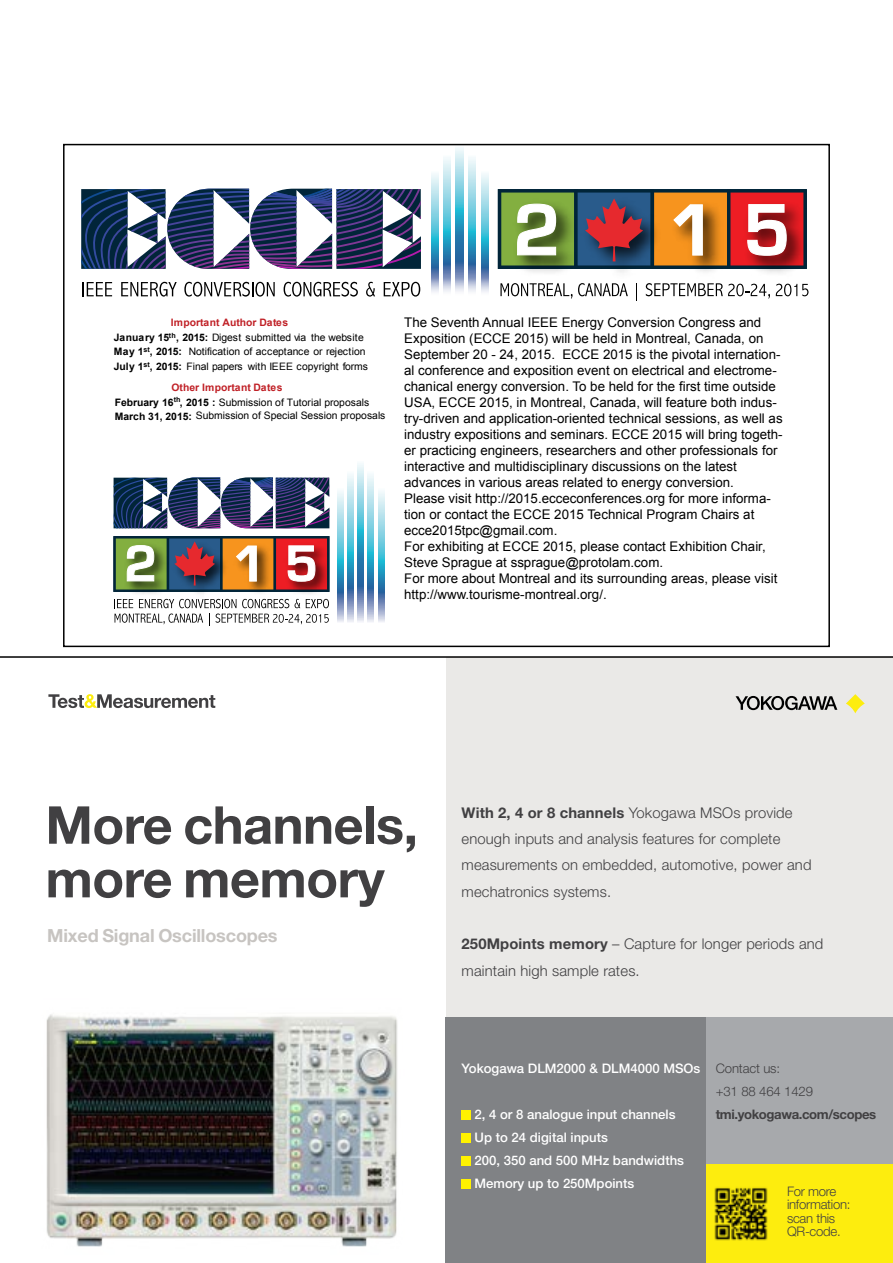
<style>
.page{position:relative;width:893px;height:1263px;background:#fff}
.page>*{position:absolute;margin:0;border:0;box-sizing:border-box;transform-origin:0 0}
.t1{font:700 52.2px/53.6px "Helvetica Neue LT Std";letter-spacing:-.01em;color:#414042}
.t2{font:700 18.15px "Helvetica Neue LT Std";letter-spacing:-.01em;color:#c7c4c1}
.t3{font:300 14.85px/26.2px "Helvetica Neue LT Std";letter-spacing:.01em;color:#414042}
.t4{font:13.35px/15.9px "Arial";color:#000}
.t5{font:500 13.2px/23px "Helvetica Neue LT Std";color:#fff}
.t6{font:300 13.2px/13.2px "Helvetica Neue LT Std";letter-spacing:-.02em;color:#414042}
.t7{font:700 13.2px "Helvetica Neue LT Std";letter-spacing:-.03em;color:#414042}
.t8{font:10.2px/14.5px "Arial";color:#010101}
.s1{font-weight:700;color:#c02026}
.s2{font-weight:700}
</style>
<div class="page">
<div style="left:446px;top:657px;width:447px;height:360px;background:#eae9e7"></div>
<svg style="left:48px;top:694px;width:167px;height:14px"></svg>
<svg style="left:735px;top:696px;width:102px;height:14px"></svg>
<svg style="left:846px;top:694px;width:19px;height:19px"></svg>
<img style="left:46px;top:1014px;width:352px;height:233px">
<div style="left:706px;top:1017px;width:187px;height:147px;background:#a7a9ac"></div>
<div style="left:699px;top:1164px;width:194px;height:99px;background:#fded0e"></div>
<div style="left:446px;top:1017px;width:260px;height:246px;background:#808285"></div>
<div style="left:462px;top:1110px;width:9px;height:9px;background:#fff200"></div>
<div style="left:462px;top:1133px;width:9px;height:9px;background:#fff200"></div>
<div style="left:462px;top:1156px;width:9px;height:9px;background:#fff200"></div>
<div style="left:462px;top:1179px;width:9px;height:9px;background:#fff200"></div>
<img style="left:714px;top:1187px;width:54px;height:54px">
<hr style="left:0;top:656px;width:893px;height:2px;background:#000">
<svg style="left:114px;top:477px;width:215px;height:51px"></svg>
<img style="left:286px;top:539px;width:44px;height:60px">
<svg style="left:114px;top:599px;width:215px;height:26px"></svg>
<svg style="left:338px;top:491px;width:6px;height:131px"></svg>
<svg style="left:347px;top:474px;width:6px;height:148px"></svg>
<svg style="left:358px;top:463px;width:6px;height:159px"></svg>
<svg style="left:379px;top:491px;width:6px;height:131px"></svg>
<svg style="left:368px;top:474px;width:6px;height:148px"></svg>
<svg style="left:81px;top:189px;width:340px;height:80px"></svg>
<svg style="left:83px;top:282px;width:29px;height:14px"></svg>
<svg style="left:121px;top:282px;width:56px;height:15px"></svg>
<svg style="left:184px;top:282px;width:91px;height:15px"></svg>
<svg style="left:284px;top:282px;width:74px;height:15px"></svg>
<svg style="left:366px;top:282px;width:9px;height:15px"></svg>
<svg style="left:384px;top:282px;width:36px;height:15px"></svg>
<svg style="left:500px;top:283px;width:128px;height:16px"></svg>
<svg style="left:636px;top:286px;width:1px;height:14px"></svg>
<svg style="left:646px;top:283px;width:124px;height:16px"></svg>
<svg style="left:776px;top:284px;width:32px;height:12px"></svg>
<svg style="left:432px;top:173px;width:7px;height:105px"></svg>
<svg style="left:443px;top:157px;width:7px;height:121px"></svg>
<svg style="left:456px;top:148px;width:7px;height:130px"></svg>
<svg style="left:481px;top:173px;width:8px;height:105px"></svg>
<svg style="left:468px;top:157px;width:8px;height:121px"></svg>
<svg style="left:431px;top:278px;width:58px;height:14px"></svg>
<img style="left:576px;top:269px;width:92px;height:17px">
<svg style="left:498px;top:189px;width:309px;height:80px;background:#946c52"></svg>
<img style="left:168px;top:592px;width:64px;height:11px">
<svg style="left:113px;top:536px;width:216px;height:56px;background:#946b51"></svg>
<p class="t8" style="left:114px;top:315px;width:256px;text-indent:57px"><span class="s1">Important Author Dates<br></span><span class="s2">January 15</span><sup>th</sup><span class="s2">, 2015:</span> Digest submitted via the website <span class="s2">May 1</span><sup>st</sup><span class="s2">, 2015:</span> Notification of acceptance or rejection <span class="s2">July 1</span><sup>st</sup><span class="s2">, 2015:</span> Final papers with IEEE copyright forms</p>
<p class="t8" style="left:115px;top:380px;width:272px;line-height:14.1px;text-indent:57px"><span class="s1">Other Important Dates<br></span><span class="s2">February 16</span> <sup>th</sup><span class="s2">, 2015 :</span> Submission of Tutorial proposals<br><span class="s2">March 31, 2015:</span> Submission of Special Session proposals</p>
<p class="t4" style="left:404px;top:315px;width:380px">The Seventh Annual IEEE Energy Conversion Congress and Exposition (ECCE 2015) will be held in Montreal, Canada, on September 20 - 24, 2015. ECCE 2015 is the pivotal internation&shy;al conference and exposition event on electrical and electrome&shy;chanical energy conversion. To be held for the first time outside USA, ECCE 2015, in Montreal, Canada, will feature both indus&shy;try-driven and application-oriented technical sessions, as well as industry expositions and seminars. ECCE 2015 will bring togeth&shy;er practicing engineers, researchers and other professionals for interactive and multidisciplinary discussions on the latest advances in various areas related to energy conversion.<br>Please visit http://2015.ecceconferences.org for more informa&shy;tion or contact the ECCE 2015 Technical Program Chairs at ecce2015tpc@gmail.com.<br>For exhibiting at ECCE 2015, please contact Exhibition Chair, Steve Sprague at ssprague@protolam.com.<br>For more about Montreal and its surrounding areas, please visit http://www.tourisme-montreal.org/.</p>
<h1 class="t1" style="left:45px;top:797px;width:374px">More channels, more memory</h1>
<p class="t3" style="left:462px;top:799px;width:351px"><span class="s2">With 2, 4 or 8 channels</span> Yokogawa MSOs provide enough inputs and analysis features for complete measurements on embedded, automotive, power and mechatronics systems.</p>
<p class="t3" style="left:462px;top:931px;width:363px"><span class="s2">250Mpoints memory</span> – Capture for longer periods and maintain high sample rates.</p>
<h2 class="t2" style="left:47px;top:924px;width:232px">Mixed Signal Oscilloscopes</h2>
<p class="t5" style="left:462px;top:1057px;width:240px">Yokogawa DLM2000 &amp; DLM4000 MSOs</p>
<p class="t5" style="left:475px;top:1103px;width:211px">2, 4 or 8 analogue input channels<br>Up to 24 digital inputs<br>200, 350 and 500 MHz bandwidths<br>Memory up to 250Mpoints</p>
<p class="t6" style="left:716px;top:1056px;width:99px;line-height:23px">Contact us:<br>+31 88 464 1429</p>
<p class="t7" style="left:716px;top:1106px;width:162px">tmi.yokogawa.com/scopes</p>
<p class="t6" style="left:787px;top:1185px;width:65px">For more information: scan this<br>QR-code.</p>
</div>
